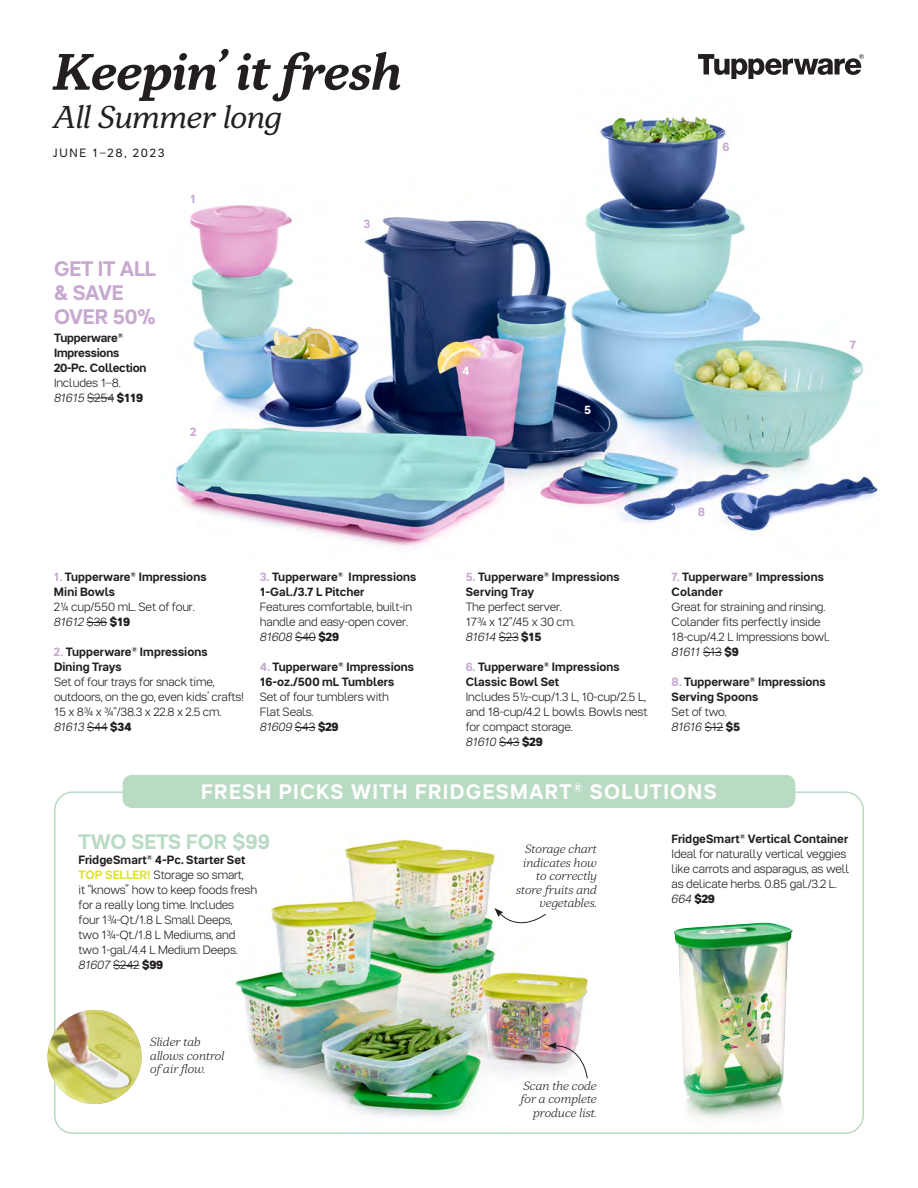
<style>
.page{position:relative;width:918px;height:1188px;background:#fff}
.page>*{position:absolute;margin:0;border:0;box-sizing:border-box;transform-origin:0 0}
.t1{font:51px "Tupper Serif 26 Blditalic";letter-spacing:-.01em;color:#231f20}
.t2{font:italic 31.5px "Tupper Serif 24";letter-spacing:-.015em;color:#231f20}
.t3{font:700 21px "Tupper PRO";letter-spacing:.06em;color:#fff}
.t4{font:700 21px/24px "Tupper PRO";letter-spacing:-.015em;color:#c7a9d0}
.t5{font:700 21px "Tupper PRO";color:#b9dac3}
.t6{font:300 12px/15px "Tupper PRO";letter-spacing:-.015em;color:#231f20}
.t7{font:700 12px/15px "Tupper PRO";color:#231f20}
.t8{font:12px/13.5px "Tupper Serif 23 Ltitalic";color:#231f20;text-align:right}
.t9{font:12px "Tupper PRO";letter-spacing:.14em;color:#231f20}
.t10{font:700 12px "Tupper PRO";color:#c7a9d0}
.t11{font:700 12px "Tupper PRO";color:#fff}
.s1{font-style:italic}
.s2{font-weight:800}
.s3{color:#c7a9d0}
.s4{font-weight:700}
.s5{font-weight:700;color:#dee22b}
</style>
<div class="page">
<img style="left:234px;top:839px;width:354px;height:278px">
<img style="left:674px;top:923px;width:119px;height:195px">
<svg style="left:494px;top:908px;width:52px;height:26px"></svg>
<img style="left:48px;top:1010px;width:94px;height:94px;border-radius:47px">
<svg style="left:547px;top:1042px;width:41px;height:37px"></svg>
<img style="left:176px;top:116px;width:704px;height:431px">
<div style="left:123px;top:775px;width:672px;height:33px;background:#b9dac3;border-radius:9px"></div>
<svg style="left:698px;top:54px;width:166px;height:25px"></svg>
<svg style="left:113px;top:965px;width:26px;height:1px"></svg>
<svg style="left:87px;top:398px;width:27px;height:1px"></svg>
<svg style="left:87px;top:622px;width:20px;height:1px"></svg>
<svg style="left:87px;top:727px;width:21px;height:1px"></svg>
<svg style="left:295px;top:637px;width:21px;height:1px"></svg>
<svg style="left:295px;top:727px;width:20px;height:1px"></svg>
<svg style="left:499px;top:637px;width:20px;height:1px"></svg>
<svg style="left:499px;top:742px;width:21px;height:1px"></svg>
<svg style="left:703px;top:652px;width:19px;height:1px"></svg>
<svg style="left:705px;top:727px;width:18px;height:1px"></svg>
<h1 class="t1" style="left:53px;top:39px;width:351px">Keepin’ it fresh</h1>
<h2 class="t2" style="left:53px;top:97px;width:230px">All Summer long</h2>
<p class="t9" style="left:53px;top:146px;width:113px">JUNE 1–28, 2023</p>
<h3 class="t4" style="left:54px;top:257px;width:104px">GET IT ALL &amp; SAVE<br>OVER 50%</h3>
<p class="t7" style="left:54px;top:330px;width:94px">Tupperware<sup>®<br></sup>Impressions<br>20-Pc. Collection</p>
<p class="t6" style="left:54px;top:375px;width:91px">Includes 1–8.<br><span class="s1">81615</span> $254 <span class="s2">$119</span></p>
<p class="t10" style="left:190px;top:192px;width:7px">1</p>
<p class="t10" style="left:190px;top:425px;width:8px">2</p>
<p class="t10" style="left:363px;top:216px;width:8px">3</p>
<p class="t11" style="left:462px;top:364px;width:9px">4</p>
<p class="t11" style="left:584px;top:403px;width:9px">5</p>
<p class="t10" style="left:723px;top:140px;width:8px">6</p>
<p class="t10" style="left:850px;top:338px;width:8px">7</p>
<p class="t7" style="left:54px;top:570px;width:154px"><span class="s3">1.</span> Tupperware<sup>®</sup> Impressions<br>Mini Bowls</p>
<p class="t6" style="left:54px;top:600px;width:142px">2¼ cup/550 mL. Set of four.<br><span class="s1">81612</span> $36 <span class="s2">$19</span></p>
<p class="t7" style="left:54px;top:645px;width:155px"><span class="s3">2.</span> Tupperware<sup>®</sup> Impressions<br>Dining Trays</p>
<p class="t6" style="left:54px;top:675px;width:192px">Set of four trays for snack time, outdoors, on the go, even kids’ crafts!<br>15 x 8¾ x ¾"/38.3 x 22.8 x 2.5 cm.<br><span class="s1">81613</span> $44 <span class="s2">$34</span></p>
<p class="t7" style="left:260px;top:570px;width:158px"><span class="s3">3.</span> Tupperware<sup>®</sup> Impressions<br>1-Gal./3.7 L Pitcher</p>
<p class="t6" style="left:260px;top:600px;width:154px">Features comfortable, built-in handle and easy-open cover.<br><span class="s1">81608</span> $40 <span class="s2">$29</span></p>
<p class="t7" style="left:260px;top:660px;width:156px"><span class="s3">4.</span> Tupperware<sup>®</sup> Impressions<br>16-oz./500 mL Tumblers</p>
<p class="t6" style="left:260px;top:690px;width:131px">Set of four tumblers with<br>Flat Seals.<br><span class="s1">81609</span> $43 <span class="s2">$29</span></p>
<p class="t7" style="left:466px;top:570px;width:155px"><span class="s3">5.</span> Tupperware<sup>®</sup> Impressions<br>Serving Tray</p>
<p class="t6" style="left:466px;top:600px;width:111px">The perfect server.<br>17¾ x 12"/45 x 30 cm.<br><span class="s1">81614</span> $23 <span class="s2">$15</span></p>
<p class="t7" style="left:466px;top:660px;width:155px"><span class="s3">6.</span> Tupperware<sup>®</sup> Impressions<br>Classic Bowl Set</p>
<p class="t6" style="left:466px;top:690px;width:183px">Includes 5½-cup/1.3 L, 10-cup/2.5 L, and 18-cup/4.2 L bowls. Bowls nest for compact storage.<br><span class="s1">81610</span> $43 <span class="s2">$29</span></p>
<p class="t10" style="left:698px;top:505px;width:9px">8</p>
<p class="t7" style="left:672px;top:570px;width:154px"><span class="s3">7.</span> Tupperware<sup>®</sup> Impressions<br>Colander</p>
<p class="t6" style="left:672px;top:600px;width:159px">Great for straining and rinsing.<br>Colander fits perfectly inside<br>18-cup/4.2 L Impressions bowl.<br><span class="s1">81611</span> $13 <span class="s2">$9</span></p>
<p class="t7" style="left:672px;top:675px;width:156px"><span class="s3">8.</span> Tupperware<sup>®</sup> Impressions<br>Serving Spoons</p>
<p class="t6" style="left:672px;top:705px;width:70px">Set of two.<br><span class="s1">81616</span> $12 <span class="s2">$5</span></p>
<h3 class="t3" style="left:201px;top:779px;width:517px">FRESH PICKS WITH FRIDGESMART<sup>®</sup> SOLUTIONS</h3>
<h3 class="t5" style="left:79px;top:830px;width:193px">TWO SETS FOR $99</h3>
<p class="t6" style="left:79px;top:853px;width:180px"><span class="s4">FridgeSmart</span><sup>®</sup> <span class="s4">4-Pc. Starter Set<br></span><span class="s5">TOP SELLER!</span> Storage so smart,<br>it “knows” how to keep foods fresh for a really long time. Includes four 1¾-Qt./1.8 L Small Deeps,<br>two 1¾-Qt./1.8 L Mediums, and two 1-gal./4.4 L Medium Deeps.<br><span class="s1">81607</span> $242 <span class="s2">$99</span></p>
<p class="t8" style="left:150px;top:1035px;width:76px;text-align:left">Slider tab allows control of air flow.</p>
<p class="t8" style="left:516px;top:842px;width:82px">Storage chart indicates how to correctly store fruits and vegetables.</p>
<p class="t8" style="left:521px;top:1079px;width:78px">Scan the code for a complete produce list.</p>
<p class="t6" style="left:672px;top:831px;width:179px"><span class="s4">FridgeSmart</span><sup>®</sup> <span class="s4">Vertical Container<br></span>Ideal for naturally vertical veggies like carrots and asparagus, as well as delicate herbs. 0.85 gal./3.2 L.<br><span class="s1">664</span> <span class="s2">$29</span></p>
</div>
